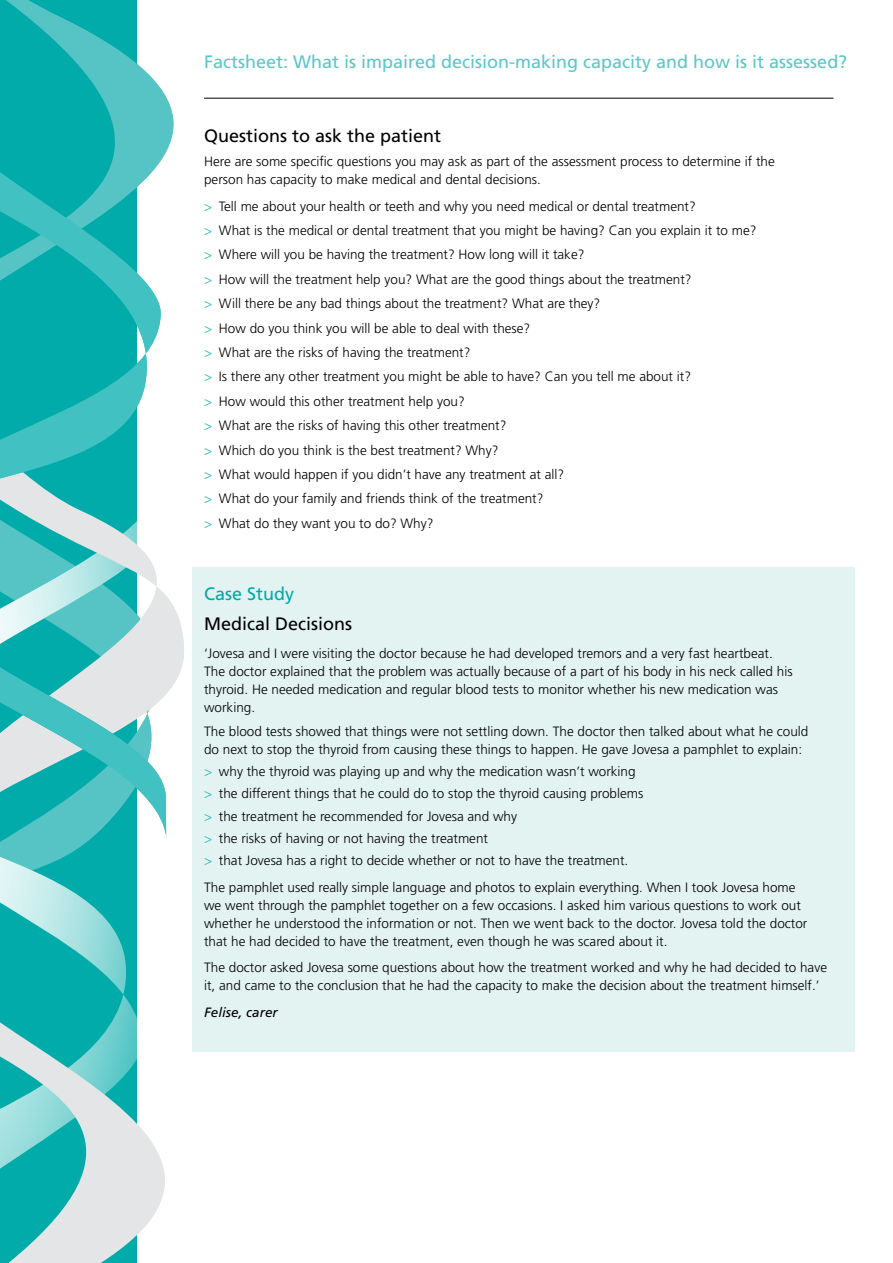
<style>
.page{position:relative;width:893px;height:1263px;background:#fff}
.page>*{position:absolute;margin:0;border:0;box-sizing:border-box;transform-origin:0 0}
.t1{font:18px "Frutiger";color:#5dc6c7}
.t2{font:18px "Frutiger";color:#000}
.t3{font:18px "Frutiger";color:#00aba9}
.t4{font:300 13.5px/24.5px "Frutiger";color:#000}
.t5{font:italic 13.5px "Frutiger";color:#000}
.s1{color:#31bebf}
</style>
<div class="page">
<div style="left:192px;top:567px;width:663px;height:484px;background:#e3f3f2"></div>
<hr style="left:204px;top:98px;width:629px;height:1px;background:#000">
<svg style="left:0;top:606px;width:184px;height:657px"></svg>
<svg style="left:0;top:2px;width:173px;height:834px;background:#59c6c5"></svg>
<h1 class="t1" style="left:204px;top:51px;width:645px">Factsheet: What is impaired decision-making capacity and how is it assessed?</h1>
<h1 class="t2" style="left:204px;top:125px;width:239px">Questions to ask the patient</h1>
<p class="t4" style="left:204px;top:153px;width:572px;line-height:18px">Here are some specific questions you may ask as part of the assessment process to determine if the person has capacity to make medical and dental decisions.</p>
<p class="t4" style="left:204px;top:194px;width:554px"><span class="s1">&gt;</span> Tell me about your health or teeth and why you need medical or dental treatment?<br><span class="s1">&gt;</span> What is the medical or dental treatment that you might be having? Can you explain it to me? <span class="s1">&gt;</span> Where will you be having the treatment? How long will it take?<br><span class="s1">&gt;</span> How will the treatment help you? What are the good things about the treatment?<br><span class="s1">&gt;</span> Will there be any bad things about the treatment? What are they?<br><span class="s1">&gt;</span> How do you think you will be able to deal with these?<br><span class="s1">&gt;</span> What are the risks of having the treatment?<br><span class="s1">&gt;</span> Is there any other treatment you might be able to have? Can you tell me about it?<br><span class="s1">&gt;</span> How would this other treatment help you?<br><span class="s1">&gt;</span> What are the risks of having this other treatment?<br><span class="s1">&gt;</span> Which do you think is the best treatment? Why?<br><span class="s1">&gt;</span> What would happen if you didn’t have any treatment at all?<br><span class="s1">&gt;</span> What do your family and friends think of the treatment?<br><span class="s1">&gt;</span> What do they want you to do? Why?</p>
<h1 class="t3" style="left:204px;top:583px;width:92px">Case Study</h1>
<h1 class="t2" style="left:204px;top:613px;width:150px">Medical Decisions</h1>
<p class="t4" style="left:204px;top:644px;width:590px;line-height:18px">‘Jovesa and I were visiting the doctor because he had developed tremors and a very fast heartbeat.<br>The doctor explained that the problem was actually because of a part of his body in his neck called his thyroid. He needed medication and regular blood tests to monitor whether his new medication was working.</p>
<p class="t4" style="left:204px;top:722px;width:606px;line-height:18px">The blood tests showed that things were not settling down. The doctor then talked about what he could do next to stop the thyroid from causing these things to happen. He gave Jovesa a pamphlet to explain:</p>
<p class="t4" style="left:204px;top:761px;width:441px;line-height:22.2px"><span class="s1">&gt;</span> why the thyroid was playing up and why the medication wasn’t working <span class="s1">&gt;</span> the different things that he could do to stop the thyroid causing problems <span class="s1">&gt;</span> the treatment he recommended for Jovesa and why<br><span class="s1">&gt;</span> the risks of having or not having the treatment<br><span class="s1">&gt;</span> that Jovesa has a right to decide whether or not to have the treatment.</p>
<p class="t4" style="left:204px;top:878px;width:605px;line-height:18px">The pamphlet used really simple language and photos to explain everything. When I took Jovesa home we went through the pamphlet together on a few occasions. I asked him various questions to work out whether he understood the information or not. Then we went back to the doctor. Jovesa told the doctor that he had decided to have the treatment, even though he was scared about it.</p>
<p class="t4" style="left:204px;top:959px;width:625px;line-height:18px">The doctor asked Jovesa some questions about how the treatment worked and why he had decided to have it, and came to the conclusion that he had the capacity to make the decision about the treatment himself.’</p>
<p class="t5" style="left:204px;top:1004px;width:75px">Felise, carer</p>
</div>
